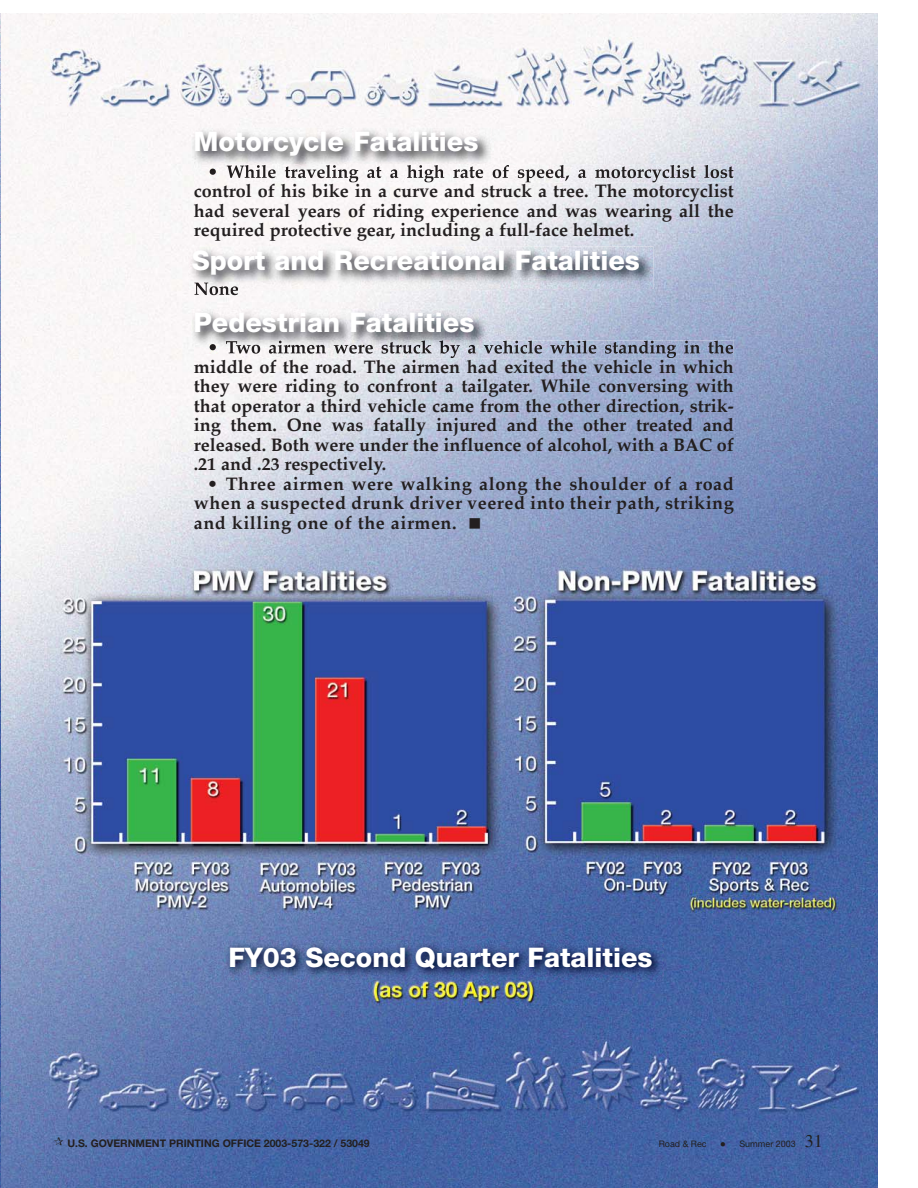
<style>
.page{position:relative;width:918px;height:1188px;background:#fff}
.page>*{position:absolute;margin:0;border:0;box-sizing:border-box;transform-origin:0 0}
.t1{font:800 27px "Helvetica Neue";color:#fff}
.t2{font:700 18px/19.5px "Palatino";color:#231f20;text-align:justify}
.t3{font:700 10.5px "Helvetica Neue";color:#231f20}
.t4{font:9px "Helvetica Neue";color:#231f20}
.s1{font-weight:400}
.s2{font-family:"Times";font-size:18px}
</style>
<div class="page">
<img style="left:1px;top:14px;width:877px;height:1174px">
<img style="left:0;top:14px;width:1px;height:1174px">
<img style="left:227px;top:165px;width:507px;height:18px">
<img style="left:227px;top:171px;width:2px;height:7px">
<svg style="left:229px;top:171px;width:47px;height:7px"></svg>
<svg style="left:194px;top:289px;width:44px;height:6px"></svg>
<img style="left:226px;top:340px;width:508px;height:18px">
<img style="left:227px;top:347px;width:2px;height:7px">
<svg style="left:229px;top:347px;width:54px;height:7px"></svg>
<img style="left:224px;top:941px;width:440px;height:38px">
<img style="left:191px;top:128px;width:301px;height:43px">
<svg style="left:210px;top:169px;width:8px;height:9px"></svg>
<img style="left:276px;top:165px;width:216px;height:6px">
<img style="left:227px;top:165px;width:49px;height:6px">
<img style="left:189px;top:246px;width:464px;height:43px">
<img style="left:194px;top:283px;width:44px;height:6px">
<img style="left:191px;top:309px;width:297px;height:38px">
<svg style="left:210px;top:344px;width:8px;height:9px"></svg>
<img style="left:226px;top:340px;width:262px;height:7px">
<img style="left:226px;top:341px;width:57px;height:6px">
<svg style="left:54px;top:1137px;width:9px;height:8px"></svg>
<svg style="left:470px;top:518px;width:10px;height:11px"></svg>
<svg style="left:721px;top:1142px;width:4px;height:4px"></svg>
<h1 class="t1" style="left:194px;top:132px;width:286px">Motorcycle Fatalities</h1>
<p class="t2" style="left:194px;top:183px;width:542px">control of his bike in a curve and struck a tree. The motorcyclist had several years of riding experience and was wearing all the required protective gear, including a full-face helmet.</p>
<h1 class="t1" style="left:192px;top:251px;width:450px">Sport and Recreational Fatalities</h1>
<h1 class="t1" style="left:194px;top:313px;width:282px">Pedestrian Fatalities</h1>
<p class="t2" style="left:194px;top:358px;width:542px">middle of the road. The airmen had exited the vehicle in which they were riding to confront a tailgater. While conversing with that operator a third vehicle came from the other direction, strik&shy;ing them. One was fatally injured and the other treated and released. Both were under the influence of alcohol, with a BAC of .21 and .23 respectively.</p>
<p class="t2" style="left:194px;top:475px;width:542px;text-indent:14px"><span class="s1">•</span> Three airmen were walking along the shoulder of a road when a suspected drunk driver veered into their path, striking and killing one of the airmen.</p>
<h1 class="t1" style="left:228px;top:947px;width:426px">FY03 Second Quarter Fatalities</h1>
<p class="t3" style="left:67px;top:1140px;width:304px">U.S. GOVERNMENT PRINTING OFFICE 2003-573-322 / 53049</p>
<p class="t4" style="left:659px;top:1141px;width:50px">Road &amp; Rec</p>
<p class="t4" style="left:739px;top:1141px;width:85px">Summer 2003 <span class="s2">31</span></p>
</div>
